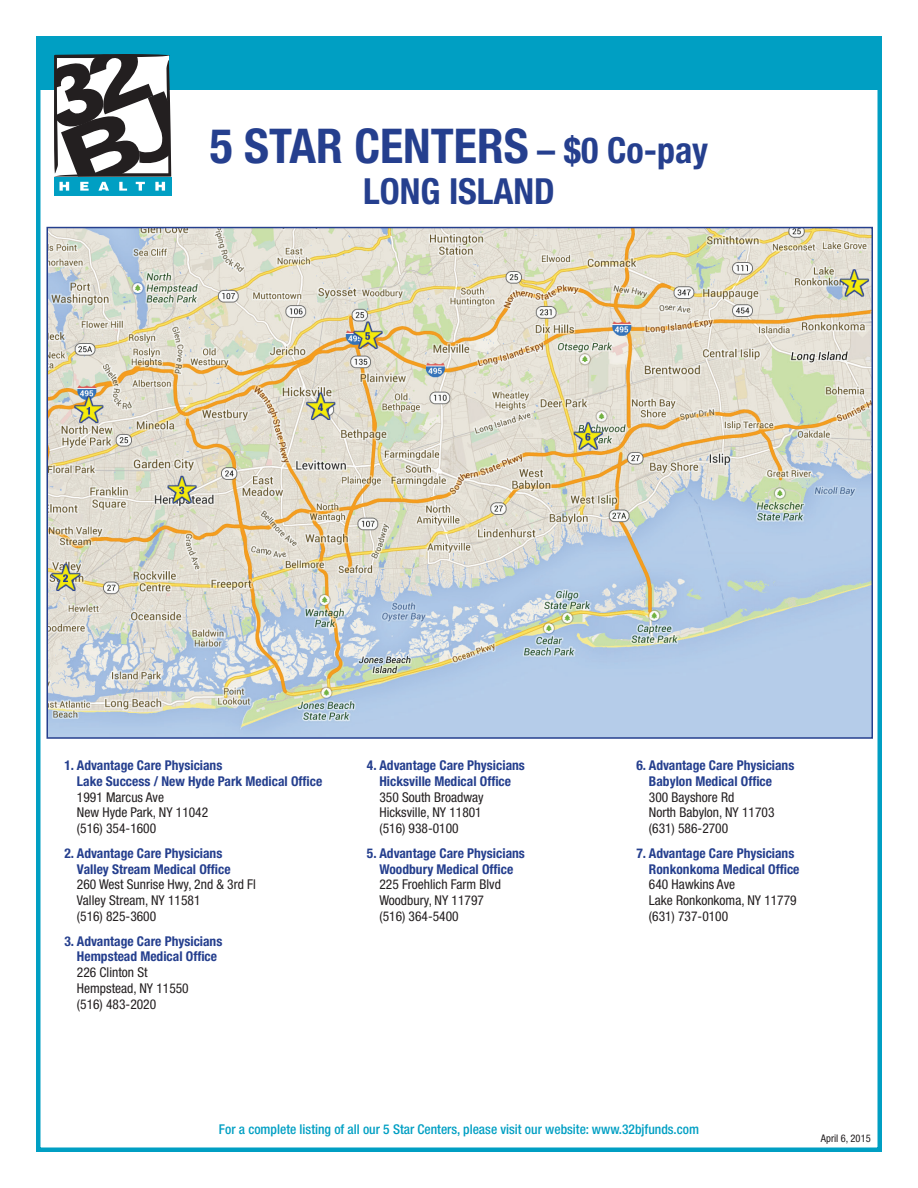
<style>
.page{position:relative;width:918px;height:1188px;background:#fff}
.page>*{position:absolute;margin:0;border:0;box-sizing:border-box;transform-origin:0 0}
.t1{font:700 condensed 48px "Helvetica Neue";color:#253f8e}
.t2{font:700 condensed 36px "Helvetica Neue";color:#253f8e}
.t3{font:700 condensed 13.5px/15.8px "Helvetica Neue";color:#253f8e}
.t4{font:condensed 13.5px/15.8px "Helvetica Neue";color:#231f20}
.t5{font:500 condensed 13.5px "Helvetica Neue";color:#009fc3}
.t6{font:condensed 10.5px "Helvetica Neue";color:#231f20}
.s1{font-size:36px}
</style>
<div class="page">
<img style="left:49px;top:230px;width:821px;height:506px">
<div style="left:36px;top:36px;width:846px;height:54px;background:#009fc3"></div>
<div style="left:54px;top:177px;width:117px;height:18px;background:#009fc3"></div>
<svg style="left:54px;top:54px;width:117px;height:137px"></svg>
<div style="left:36px;top:36px;width:846px;height:1116px;border:4px solid #009fc3"></div>
<h1 class="t1" style="left:210px;top:117px;width:500px">5 STAR CENTERS <span class="s1">– $0 Co-pay</span></h1>
<h2 class="t2" style="left:363px;top:169px;width:193px">LONG ISLAND</h2>
<p class="t3" style="left:77px;top:757px;width:247px;text-indent:-12px">1. Advantage Care Physicians<br>Lake Success / New Hyde Park Medical Office</p>
<p class="t4" style="left:77px;top:789px;width:133px">1991 Marcus Ave<br>New Hyde Park, NY 11042 (516) 354-1600</p>
<p class="t3" style="left:77px;top:845px;width:155px;text-indent:-12px">2. Advantage Care Physicians<br>Valley Stream Medical Office</p>
<p class="t4" style="left:77px;top:877px;width:181px">260 West Sunrise Hwy, 2nd &amp; 3rd Fl<br>Valley Stream, NY 11581<br>(516) 825-3600</p>
<p class="t3" style="left:64px;top:933px;width:159px;text-align:center">3. Advantage Care Physicians<br>Hempstead Medical Office</p>
<p class="t4" style="left:77px;top:964px;width:113px">226 Clinton St<br>Hempstead, NY 11550 (516) 483-2020</p>
<p class="t3" style="left:367px;top:757px;width:159px;text-align:center">4. Advantage Care Physicians<br>Hicksville Medical Office</p>
<p class="t4" style="left:379px;top:789px;width:106px">350 South Broadway<br>Hicksville, NY 11801 (516) 938-0100</p>
<p class="t3" style="left:367px;top:845px;width:159px;text-align:center">5. Advantage Care Physicians<br>Woodbury Medical Office</p>
<p class="t4" style="left:379px;top:877px;width:123px">225 Froehlich Farm Blvd<br>Woodbury, NY 11797 (516) 364-5400</p>
<p class="t3" style="left:649px;top:757px;width:147px;text-indent:-12px">6. Advantage Care Physicians<br>Babylon Medical Office</p>
<p class="t4" style="left:649px;top:789px;width:127px">300 Bayshore Rd<br>North Babylon, NY 11703 (631) 586-2700</p>
<p class="t3" style="left:649px;top:845px;width:152px;text-indent:-12px">7. Advantage Care Physicians<br>Ronkonkoma Medical Office</p>
<p class="t4" style="left:649px;top:877px;width:149px">640 Hawkins Ave<br>Lake Ronkonkoma, NY 11779 (631) 737-0100</p>
<p class="t5" style="left:219px;top:1121px;width:482px">For a complete listing of all our 5 Star Centers, please visit our website: www.32bjfunds.com</p>
<p class="t6" style="left:821px;top:1132px;width:51px">April 6, 2015</p>
</div>
